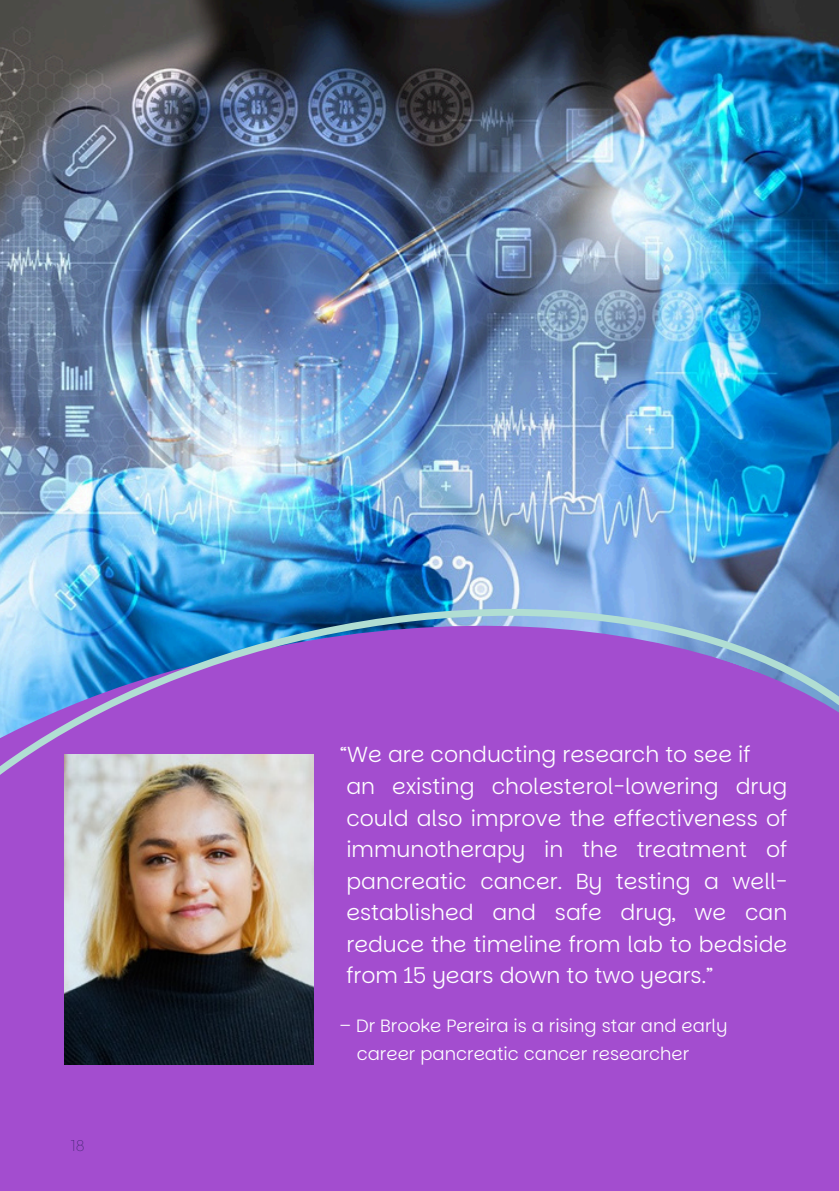
<style>
.page{position:relative;width:839px;height:1191px;background:#fff}
.page>*{position:absolute;margin:0;border:0;box-sizing:border-box;transform-origin:0 0}
.t1{font:300 22px/31.6px "Parkinsans";color:#fff;text-align:justify}
.t2{font:300 18px "Parkinsans";color:#fff}
.t3{font:100 16px "Outfit";color:#432672}
</style>
<div class="page">
<img style="left:0;top:0;width:838px;height:376px">
<img style="left:0;top:376px;width:838px;height:815px">
<img style="left:64px;top:775px;width:249px;height:290px">
<svg style="left:0;top:609px;width:838px;height:166px;fill:#a34dcf"></svg>
<h1 class="t3" style="left:71px;top:1135px;width:16px">18</h1>
<p class="t1" style="left:340px;top:739px;width:412px">“We are conducting research to see if</p>
<p class="t1" style="left:346px;top:771px;width:442px">an existing cholesterol-lowering drug could also improve the effectiveness of immunotherapy in the treatment of pancreatic cancer. By testing a well&shy;established and safe drug, we can reduce the timeline from lab to bedside from 15 years down to two years.”</p>
<p class="t2" style="left:339px;top:1013px;width:389px">– Dr Brooke Pereira is a rising star and early</p>
<h1 class="t2" style="left:356px;top:1041px;width:334px">career pancreatic cancer researcher</h1>
</div>
